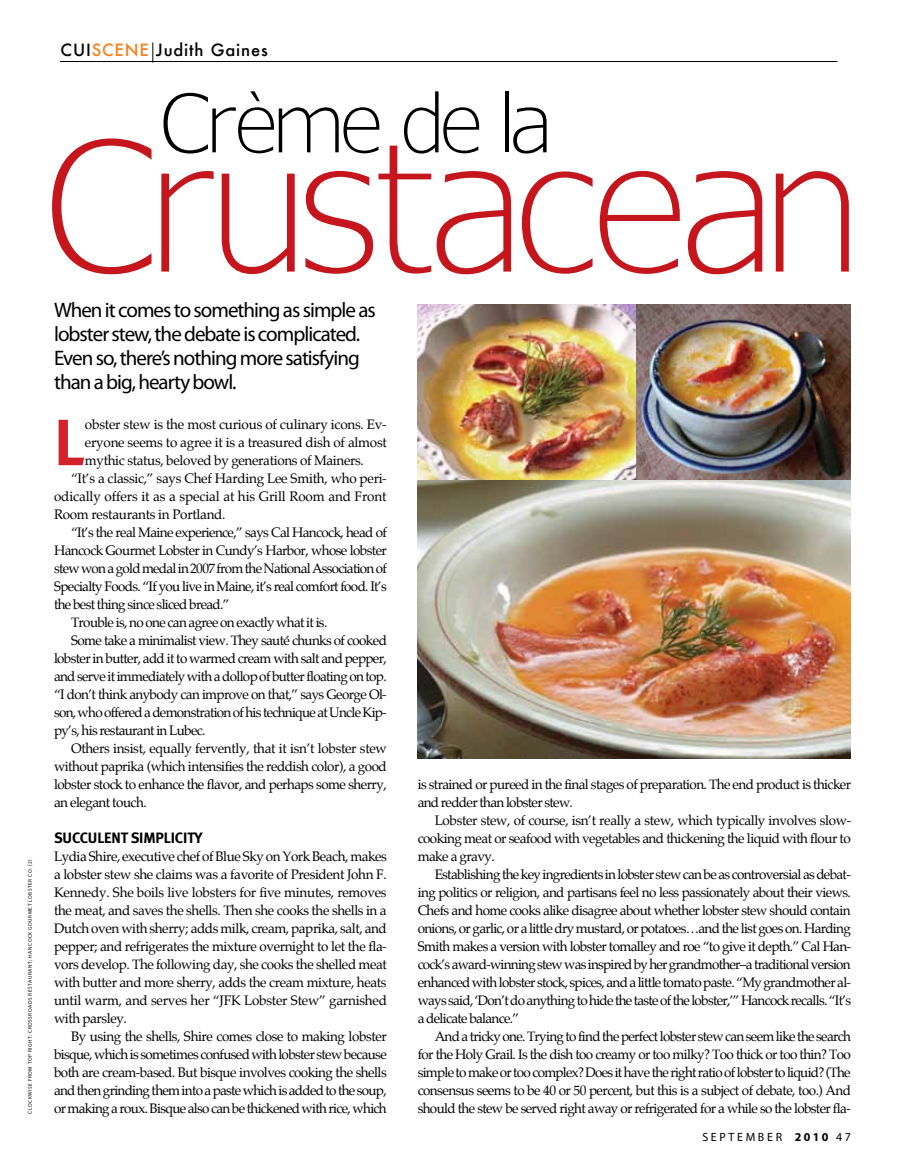
<style>
.page{position:relative;width:905px;height:1175px;background:#fff}
.page>*{position:absolute;margin:0;border:0;box-sizing:border-box;transform-origin:0 0}
.t1{font:179.4px "Supercar";letter-spacing:.015em;color:#c4161c}
.t2{font:80.25px "Supercar";letter-spacing:.015em;color:#000}
.t3{font:700 65.25px "Meta";color:#d2232a}
.t4{font:21px/24px "Myriad Pro";letter-spacing:-.045em;color:#000}
.t5{font:500 16.5px "Futura";letter-spacing:.05em;color:#000}
.t6{font:700 15px "Meta";letter-spacing:-.01em;color:#000}
.t7{font:13.5px/18px "Palatino";letter-spacing:-.045em;color:#000;text-align:justify}
.t8{font:13.5px "Palatino";letter-spacing:-.02em;color:#000}
.t9{font:13.5px "Palatino";letter-spacing:-.025em;color:#000}
.t10{font:13.5px "Palatino";letter-spacing:-.01em;color:#000}
.t11{font:13.5px "Palatino";letter-spacing:-.015em;color:#000}
.t12{font:12px "Myriad Pro";letter-spacing:.22em;color:#000}
.t13{font:5.25px "Myriad Pro";letter-spacing:.095em;color:#000}
.s1{color:#f58220}
.s2{font-weight:700}
</style>
<div class="page">
<img style="left:417px;top:479px;width:433px;height:279px">
<img style="left:636px;top:305px;width:214px;height:174px">
<img style="left:417px;top:304px;width:219px;height:175px">
<hr style="left:60px;top:61px;width:777px;height:1px;background:#000">
<svg style="left:152px;top:43px;width:1px;height:20px"></svg>
<p class="t13" style="left:27px;top:1113px;width:256px;rotate:-90deg">Clockwise from top right: crossroads restaurant; Hancock Gourmet Lobster Co. (2)</p>
<p class="t5" style="left:61px;top:39px;width:208px">CUI<span class="s1">scene</span> Judith Gaines</p>
<h2 class="t2" style="left:162px;top:76px;width:388px">Crème de la</h2>
<h1 class="t1" style="left:49px;top:102px;width:806px">Crustacean</h1>
<h3 class="t4" style="left:54px;top:298px;width:323px">When it comes to something as simple as lobster stew, the debate is complicated.<br>Even so, there’s nothing more satisfying than a big, hearty bowl.</h3>
<h3 class="t3" style="left:54px;top:404px;width:32px">L</h3>
<p class="t11" style="left:85px;top:413px;width:303px">obster stew is the most curious of culinary icons. Ev-</p>
<p class="t8" style="left:85px;top:431px;width:303px">eryone seems to agree it is a treasured dish of almost</p>
<p class="t9" style="left:85px;top:449px;width:280px">mythic status, beloved by generations of Mainers.</p>
<p class="t8" style="left:71px;top:467px;width:317px">“It’s a classic,” says Chef Harding Lee Smith, who peri-</p>
<p class="t10" style="left:54px;top:485px;width:334px">odically offers it as a special at his Grill Room and Front</p>
<p class="t8" style="left:54px;top:503px;width:173px">Room restaurants in Portland.</p>
<p class="t7" style="left:71px;top:523px;width:317px">“It’s the real Maine experience,” says Cal Hancock, head of</p>
<p class="t7" style="left:54px;top:541px;width:334px">Hancock Gourmet Lobster in Cundy’s Harbor, whose lobster</p>
<p class="t7" style="left:54px;top:559px;width:334px">stew won a gold medal in 2007 from the National Association of</p>
<p class="t7" style="left:54px;top:577px;width:334px">Specialty Foods. “If you live in Maine, it’s real comfort food. It’s</p>
<p class="t7" style="left:54px;top:595px;width:177px">the best thing since sliced bread.”</p>
<p class="t7" style="left:71px;top:613px;width:258px">Trouble is, no one can agree on exactly what it is.</p>
<p class="t7" style="left:71px;top:631px;width:317px">Some take a minimalist view. They sauté chunks of cooked</p>
<p class="t7" style="left:54px;top:649px;width:334px">lobster in butter, add it to warmed cream with salt and pepper,</p>
<p class="t7" style="left:54px;top:667px;width:334px">and serve it immediately with a dollop of butter floating on top.</p>
<p class="t7" style="left:54px;top:685px;width:334px">“I don’t think anybody can improve on that,” says George Ol-</p>
<p class="t7" style="left:54px;top:703px;width:334px">son, who offered a demonstration of his technique at Uncle Kip-</p>
<p class="t7" style="left:54px;top:721px;width:153px">py’s, his restaurant in Lubec.</p>
<p class="t9" style="left:71px;top:737px;width:317px">Others insist, equally fervently, that it isn’t lobster stew</p>
<p class="t7" style="left:54px;top:757px;width:334px">without paprika (which intensifies the reddish color), a good</p>
<p class="t7" style="left:54px;top:775px;width:334px">lobster stock to enhance the flavor, and perhaps some sherry,</p>
<p class="t7" style="left:54px;top:793px;width:94px">an elegant touch.</p>
<p class="t6" style="left:54px;top:829px;width:150px">SUCCULENT SIMPLICITY</p>
<p class="t7" style="left:54px;top:847px;width:334px">Lydia Shire, executive chef of Blue Sky on York Beach, makes a lobster stew she claims was a favorite of President John F.<br>Kennedy. She boils live lobsters for five minutes, removes the meat, and saves the shells. Then she cooks the shells in a Dutch oven with sherry; adds milk, cream, paprika, salt, and pepper; and refrigerates the mixture overnight to let the fla&shy;vors develop. The following day, she cooks the shelled meat with butter and more sherry, adds the cream mixture, heats until warm, and serves her “JFK Lobster Stew” garnished with parsley.</p>
<p class="t7" style="left:54px;top:1027px;width:334px;text-indent:17px">By using the shells, Shire comes close to making lobster bisque, which is sometimes confused with lobster stew because both are cream-based. But bisque involves cooking the shells and then grinding them into a paste which is added to the soup, or making a roux. Bisque also can be thickened with rice, which</p>
<p class="t7" style="left:417px;top:775px;width:435px">is strained or pureed in the final stages of preparation. The end product is thicker and redder than lobster stew.</p>
<p class="t7" style="left:417px;top:811px;width:435px;text-indent:17px">Lobster stew, of course, isn’t really a stew, which typically involves slow&shy;cooking meat or seafood with vegetables and thickening the liquid with flour to make a gravy.</p>
<p class="t7" style="left:417px;top:865px;width:435px;text-indent:17px">Establishing the key ingredients in lobster stew can be as controversial as debat&shy;ing politics or religion, and partisans feel no less passionately about their views.<br>Chefs and home cooks alike disagree about whether lobster stew should contain onions, or garlic, or a little dry mustard, or potatoes…and the list goes on. Harding Smith makes a version with lobster tomalley and roe “to give it depth.” Cal Han&shy;cock’s award-winning stew was inspired by her grandmother–a traditional version enhanced with lobster stock, spices, and a little tomato paste. “My grandmother al&shy;ways said, ‘Don’t do anything to hide the taste of the lobster,’” Hancock recalls. “It’s a delicate balance.”</p>
<p class="t7" style="left:417px;top:1027px;width:435px;text-indent:17px">And a tricky one. Trying to find the perfect lobster stew can seem like the search for the Holy Grail. Is the dish too creamy or too milky? Too thick or too thin? Too simple to make or too complex? Does it have the right ratio of lobster to liquid? (The consensus seems to be 40 or 50 percent, but this is a subject of debate, too.) And should the stew be served right away or refrigerated for a while so the lobster fla-</p>
<p class="t12" style="left:702px;top:1129px;width:150px">September <span class="s2">2010</span> 47</p>
</div>
